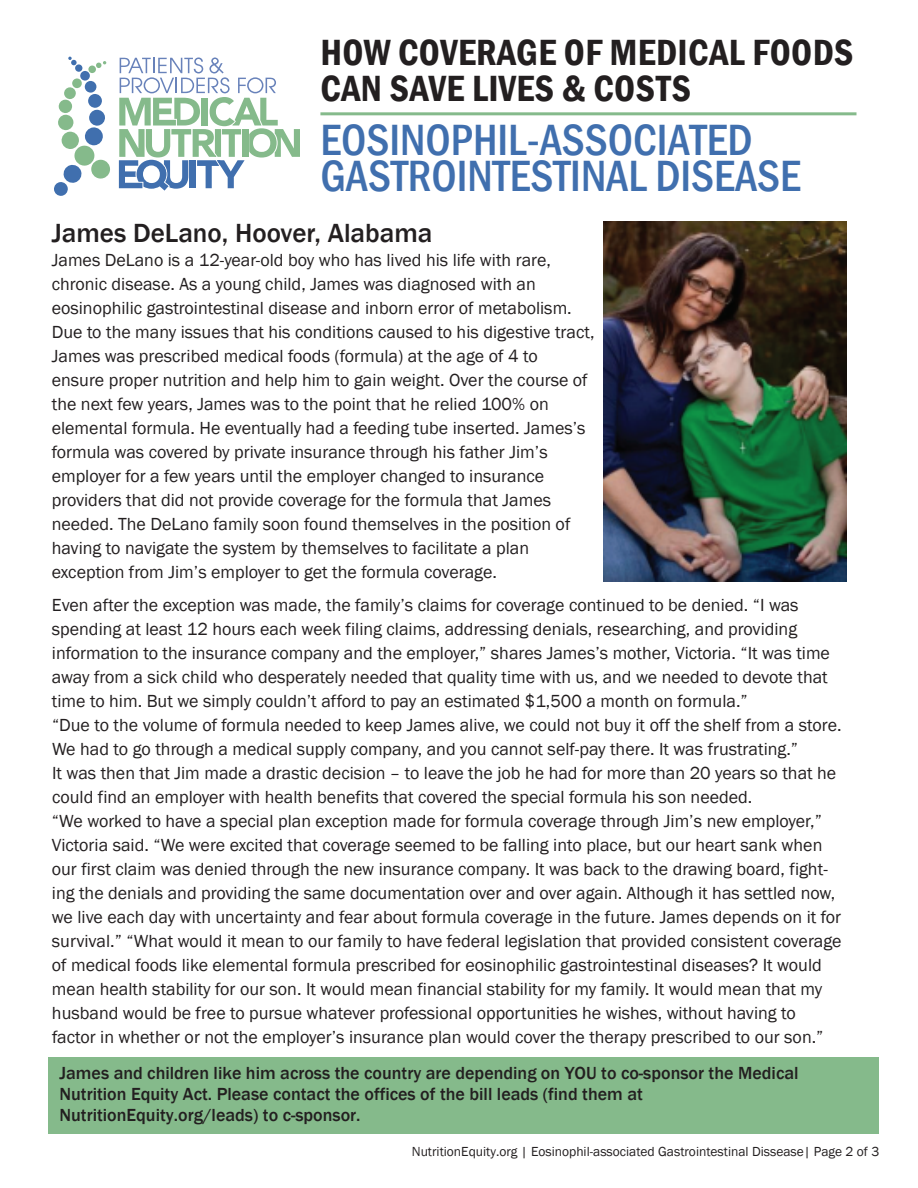
<style>
.page{position:relative;width:918px;height:1188px;background:#fff}
.page>*{position:absolute;margin:0;border:0;box-sizing:border-box;transform-origin:0 0}
.t1{font:500 condensed 45px/36px "Franklin Gothic";color:#406fae}
.t2{font:600 condensed 37.5px/36px "Franklin Gothic";letter-spacing:.01em;color:#231f20}
.t3{font:500 27px "Franklin Gothic";color:#231f20}
.t4{font:18px/24px "Franklin Gothic";color:#231f20}
.t5{font:500 18px/21px "Franklin Gothic";color:#231f20}
.t6{font:13.5px "Franklin Gothic";color:#231f20}
.s1{font-style:inherit}
</style>
<div class="page">
<div style="left:48px;top:1057px;width:831px;height:77px;background:#85ba8b"></div>
<div style="left:58px;top:114px;width:16px;height:17px;background:#85ba8b;border-radius:50%"></div>
<div style="left:58px;top:99px;width:14px;height:14px;background:#85ba8b;border-radius:50%"></div>
<div style="left:64px;top:87px;width:12px;height:12px;background:#85ba8b;border-radius:50%"></div>
<div style="left:72px;top:78px;width:10px;height:10px;background:#85ba8b;border-radius:50%"></div>
<div style="left:88px;top:65px;width:8px;height:8px;background:#85ba8b;border-radius:50%"></div>
<svg style="left:96px;top:61px;width:10px;height:7px"></svg>
<svg style="left:85px;top:127px;width:18px;height:19px"></svg>
<div style="left:89px;top:109px;width:16px;height:17px;background:#406fae;border-radius:50%"></div>
<div style="left:88px;top:94px;width:14px;height:14px;background:#406fae;border-radius:50%"></div>
<div style="left:85px;top:81px;width:12px;height:12px;background:#406fae;border-radius:50%"></div>
<div style="left:80px;top:71px;width:10px;height:10px;background:#406fae;border-radius:50%"></div>
<div style="left:75px;top:64px;width:8px;height:8px;background:#406fae;border-radius:50%"></div>
<svg style="left:68px;top:57px;width:9px;height:8px"></svg>
<svg style="left:61px;top:131px;width:49px;height:53px"></svg>
<div style="left:54px;top:182px;width:14px;height:14px;background:#406fae;border-radius:50%"></div>
<svg style="left:119px;top:57px;width:181px;height:134px"></svg>
<hr style="left:320px;top:112px;width:537px;height:3px;background:#85ba8b">
<img style="left:604px;top:221px;width:243px;height:360px">
<h2 class="t2" style="left:320px;top:34px;width:534px">HOW COVERAGE OF MEDICAL FOODS<br>CAN SAVE LIVES &amp; COSTS</h2>
<h1 class="t1" style="left:320px;top:122px;width:482px">EOSINOPHIL-ASSOCIATED<br>GASTROINTESTINAL DISEASE</h1>
<h3 class="t3" style="left:52px;top:217px;width:382px">James DeLano, Hoover, Alabama</h3>
<p class="t4" style="left:52px;top:249px;width:544px">James DeLano is a 12-year-old boy who has lived his life with rare, chronic disease. As a young child, James was diagnosed with an eosinophilic gastrointestinal disease and inborn error of metabolism.<br>Due to the many issues that his conditions caused to his digestive tract, James was prescribed medical foods (formula) at the age of 4 to ensure proper nutrition and help him to gain weight. Over the course of the next few years, James was to the point that he relied 100% on elemental formula. He eventually had a feeding tube inserted. James’s formula was covered by private insurance through his father Jim’s employer for a few years until the employer changed to insurance providers that did not provide coverage for the formula that James needed. The DeLano family soon found themselves in the position of having to navigate the system by themselves to facilitate a plan exception from Jim’s employer to get the formula coverage.</p>
<p class="t4" style="left:52px;top:594px;width:791px">Even after the exception was made, the family’s claims for coverage continued to be denied. “I was spending at least 12 hours each week filing claims, addressing denials, researching, and providing information to the insurance company and the employer,” shares James’s mother, Victoria. “It was time away from a sick child who desperately needed that quality time with us, and we needed to devote that time to him. But we simply couldn’t afford to pay an estimated $1,500 a month on formula.”<br>“Due to the volume of formula needed to keep James alive, we could not buy it off the shelf from a store.<br>We had to go through a medical supply company, and you cannot self-pay there. It was frustrating.”<br>It was then that Jim made a drastic decision – to leave the job he had for more than 20 years so that he could find an employer with health benefits that covered the special formula his son needed.<br>“We worked to have a special plan exception made for formula coverage through Jim’s new employer,” Victoria said. “We were excited that coverage seemed to be falling into place, but our heart sank when our first claim was denied through the new insurance company. It was back to the drawing board, fight&shy;ing the denials and providing the same documentation over and over again. Although it has settled now, we live each day with uncertainty and fear about formula coverage in the future. James depends on it for survival.” “What would it mean to our family to have federal legislation that provided consistent coverage of medical foods like elemental formula prescribed for eosinophilic gastrointestinal diseases? It would mean health stability for our son. It would mean financial stability for my family. It would mean that my husband would be free to pursue whatever professional opportunities he wishes, without having to factor in whether or not the employer’s insurance plan would cover the therapy prescribed to our son.”</p>
<p class="t5" style="left:59px;top:1063px;width:741px">James and children like him across the country are depending on YOU to co-sponsor the Medical<br>Nutrition Equity Act<span class="s1">.</span> Please contact the offices of <span class="s1">the bill leads (find them at<br>NutritionEquity.org/leads) to c-sponsor.</span></p>
<p class="t6" style="left:412px;top:1143px;width:469px"><span class="s1">NutritionEquity.org</span> | Eosinophil-associated Gastrointestinal D<span class="s1">is</span>sease| Page 2 of 3</p>
</div>
